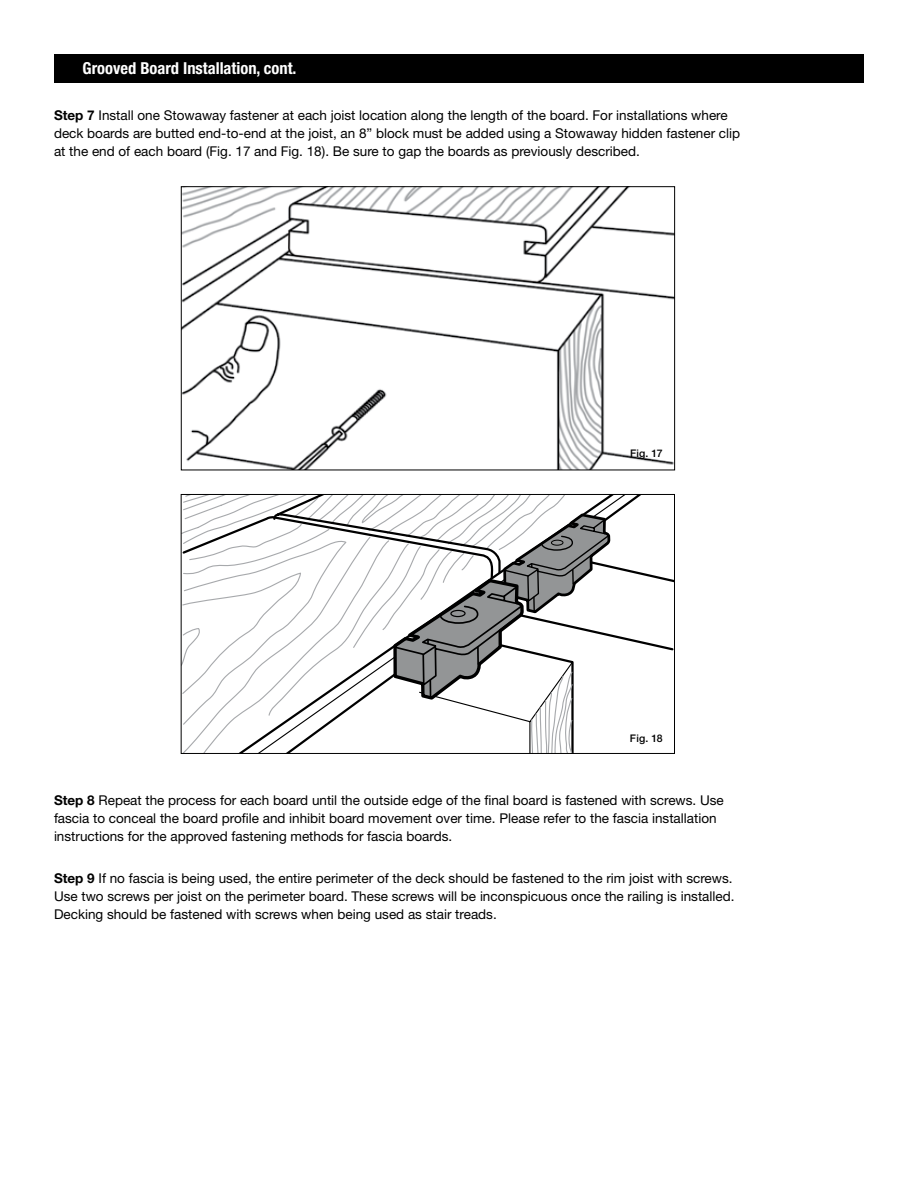
<style>
.page{position:relative;width:918px;height:1188px;background:#fff}
.page>*{position:absolute;margin:0;border:0;box-sizing:border-box;transform-origin:0 0}
.t1{font:700 condensed 16.5px "Helvetica Neue LT Std";color:#fff}
.t2{font:13.5px/18px "Helvetica Neue LT Std";color:#000}
.t3{font:500 10.5px "Helvetica Neue LT Std";letter-spacing:.015em;color:#000}
.s1{font-weight:700}
</style>
<div class="page">
<img style="left:183px;top:188px;width:490px;height:280px">
<div style="left:181px;top:186px;width:494px;height:284px;border:1px solid #000"></div>
<svg style="left:183px;top:496px;width:427px;height:256px"></svg>
<div style="left:450px;top:610px;width:16px;height:7px;border:1px solid #000;border-radius:50%"></div>
<div style="left:551px;top:540px;width:13px;height:6px;border:1px solid #000;border-radius:50%"></div>
<div style="left:181px;top:494px;width:494px;height:260px;border:1px solid #000"></div>
<div style="left:54px;top:54px;width:810px;height:28px;background:#000"></div>
<p class="t1" style="left:82px;top:58px;width:216px">Grooved Board Installation, cont.</p>
<p class="t2" style="left:54px;top:106px;width:688px"><span class="s1">Step 7</span> Install one Stowaway fastener at each joist location along the length of the board. For installations where deck boards are butted end-to-end at the joist, an 8” block must be added using a Stowaway hidden fastener clip at the end of each board (Fig. 17 and Fig. 18). Be sure to gap the boards as previously described.</p>
<p class="t3" style="left:630px;top:447px;width:34px">Fig. 17</p>
<p class="t3" style="left:630px;top:732px;width:34px">Fig. 18</p>
<p class="t2" style="left:54px;top:791px;width:671px"><span class="s1">Step 8</span> Repeat the process for each board until the outside edge of the final board is fastened with screws. Use fascia to conceal the board profile and inhibit board movement over time. Please refer to the fascia installation instructions for the approved fastening methods for fascia boards.</p>
<p class="t2" style="left:54px;top:869px;width:682px"><span class="s1">Step 9</span> If no fascia is being used, the entire perimeter of the deck should be fastened to the rim joist with screws.<br>Use two screws per joist on the perimeter board. These screws will be inconspicuous once the railing is installed.<br>Decking should be fastened with screws when being used as stair treads.</p>
</div>
